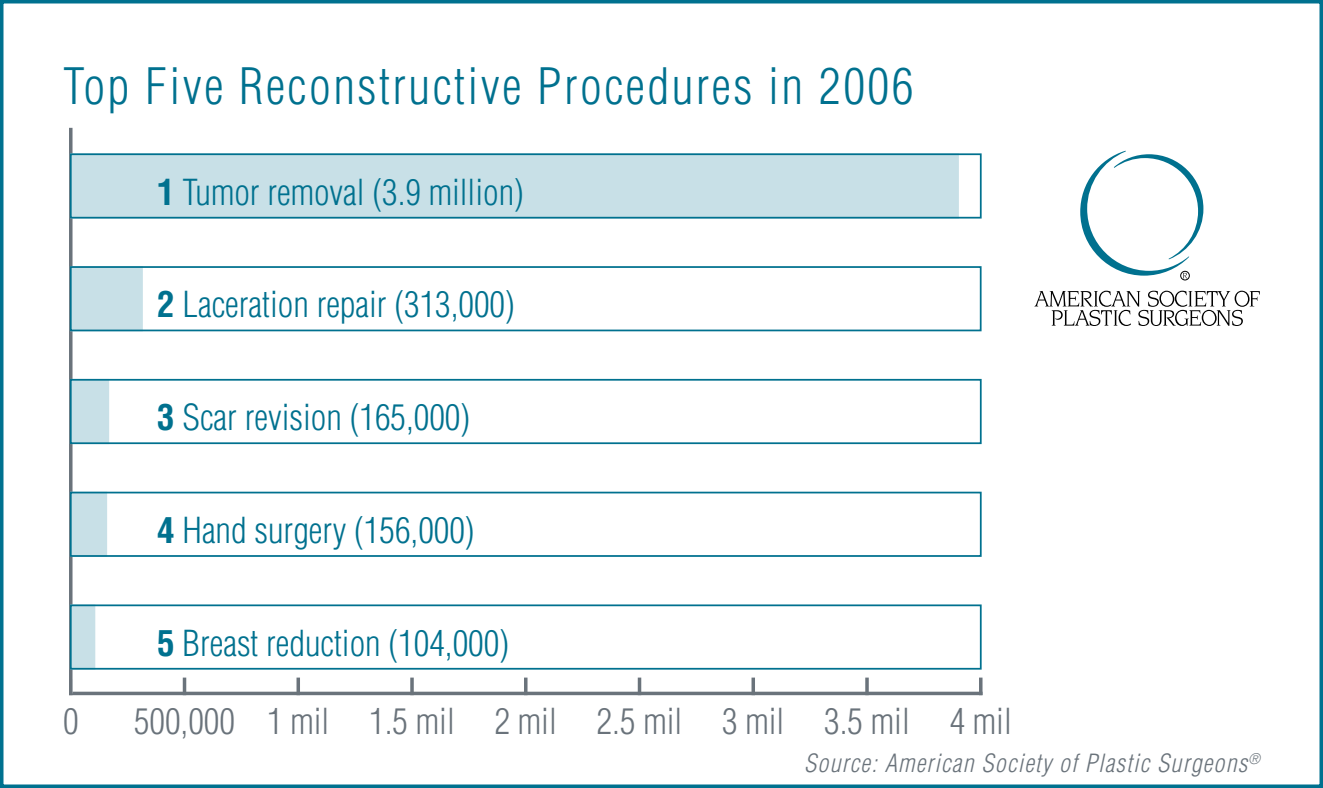
<style>
.page{position:relative;width:1323px;height:788px;background:#fff}
.page>*{position:absolute;margin:0;border:0;box-sizing:border-box;transform-origin:0 0}
.t1{font:300 condensed 49px "Helvetica";letter-spacing:.05em;color:#00718f}
.t2{font:300 condensed 35px "Helvetica";color:#00718f}
.t3{font:300 condensed 35px "Helvetica";color:#6a737b}
.t4{font:italic 300 condensed 24.5px "Helvetica";letter-spacing:.05em;color:#6a737b}
.s1{font-weight:700}
</style>
<div class="page">
<div style="left:0;top:0;width:1323px;height:788px;border:4px solid #00718f"></div>
<svg style="left:71px;top:691px;width:910px;height:4px;background:#838a91"></svg>
<hr style="left:183px;top:679px;width:3px;height:14px;background:#6a737b">
<hr style="left:297px;top:679px;width:3px;height:14px;background:#6a737b">
<svg style="left:410px;top:679px;width:4px;height:14px"></svg>
<svg style="left:524px;top:679px;width:4px;height:14px"></svg>
<hr style="left:638px;top:679px;width:3px;height:14px;background:#6a737b">
<hr style="left:752px;top:679px;width:3px;height:14px;background:#6a737b">
<svg style="left:865px;top:679px;width:4px;height:14px"></svg>
<svg style="left:979px;top:679px;width:4px;height:14px"></svg>
<svg style="left:69px;top:130px;width:4px;height:563px"></svg>
<div style="left:71px;top:492px;width:35px;height:64px;background:#c8e0e7"></div>
<div style="left:70px;top:491px;width:37px;height:66px;border:2px solid #c8e0e7"></div>
<div style="left:71px;top:605px;width:23px;height:63px;background:#c8e0e7"></div>
<div style="left:70px;top:604px;width:25px;height:65px;border:2px solid #c8e0e7"></div>
<svg style="left:69px;top:152px;width:913px;height:293px"></svg>
<div style="left:70px;top:491px;width:912px;height:66px;border:2px solid #00718f"></div>
<div style="left:70px;top:604px;width:912px;height:65px;border:2px solid #00718f"></div>
<div style="left:1180px;top:271px;width:10px;height:9px;border:1px solid #000;border-radius:50%"></div>
<svg style="left:1080px;top:151px;width:123px;height:127px"></svg>
<svg style="left:1034px;top:291px;width:226px;height:35px"></svg>
<h1 class="t1" style="left:63px;top:57px;width:852px">Top Five Reconstructive Procedures in 2006</h1>
<p class="t2" style="left:157px;top:172px;width:368px"><span class="s1">1</span> Tumor removal (3.9 million)</p>
<p class="t2" style="left:157px;top:284px;width:359px"><span class="s1">2</span> Laceration repair (313,000)</p>
<p class="t2" style="left:157px;top:397px;width:314px"><span class="s1">3</span> Scar revision (165,000)</p>
<p class="t2" style="left:157px;top:509px;width:319px"><span class="s1">4</span> Hand surgery (156,000)</p>
<p class="t2" style="left:157px;top:623px;width:353px"><span class="s1">5</span> Breast reduction (104,000)</p>
<p class="t3" style="left:63px;top:701px;width:17px">0</p>
<p class="t3" style="left:134px;top:701px;width:879px">500,000 1 mil 1.5 mil 2 mil 2.5 mil 3 mil 3.5 mil 4 mil</p>
<p class="t4" style="left:804px;top:748px;width:457px">Source: American Society of Plastic Surgeons<sup>®</sup></p>
</div>
